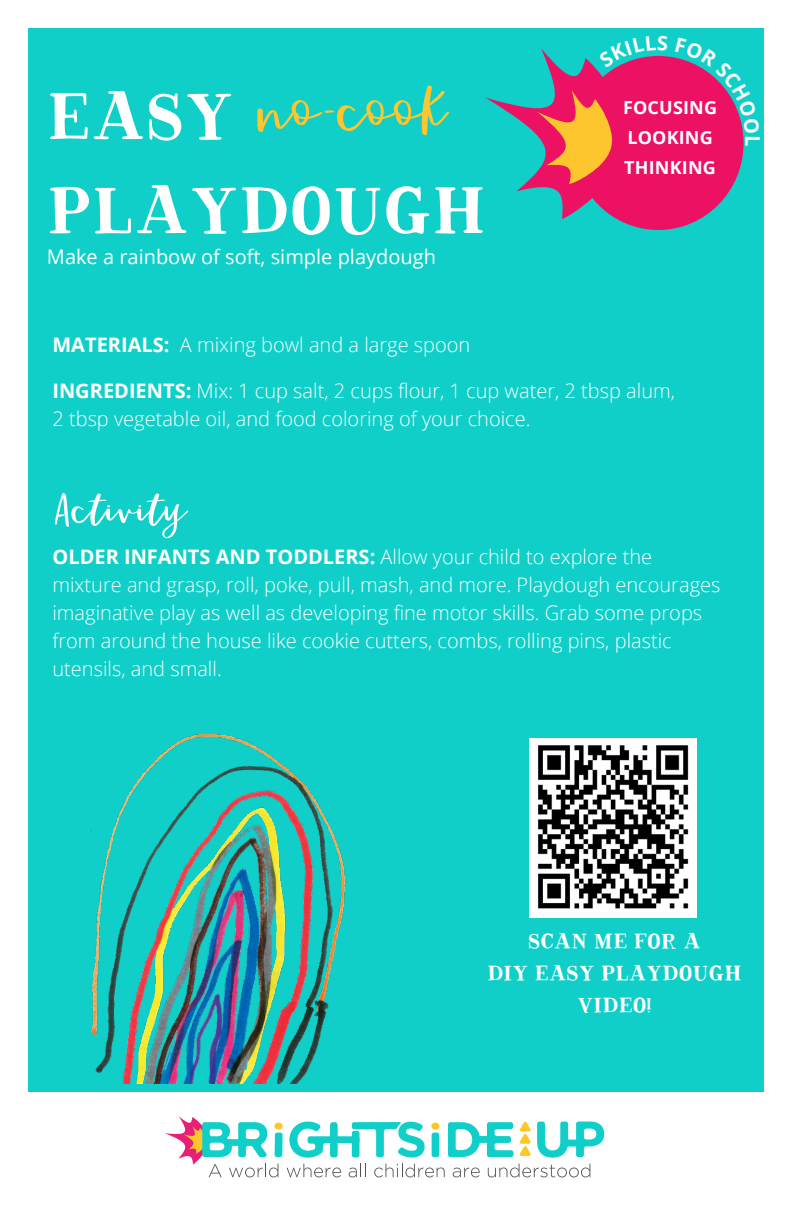
<style>
.page{position:relative;width:792px;height:1224px;background:#10cfc9}
.page>*{position:absolute;margin:0;border:0;box-sizing:border-box;transform-origin:0 0}
.with_and_or{font:110px "Katiekate Solid";color:#fec62e}
.t1{font:100px "Magnolia Plantation";color:#fff}
.with_and_or-2{font:72px "Katiekate Solid";color:#fff}
.t2{font:32px "Magnolia Plantation";color:#fff}
.body_white{font:300 20px/28px "Open Sans";color:#fff}
.one_liner{font:20px "Open Sans";color:#fff}
.skills_for_school{font:700 18px "Open Sans";letter-spacing:.01em;color:#fff}
.s1{font-weight:700}
</style>
<div class="page">
<div style="left:0;top:0;width:792px;height:1224px;border:28px solid #fff"></div>
<div style="left:0;top:1093px;width:792px;height:131px;background:#fff"></div>
<div style="left:573px;top:56px;width:171px;height:174px;background:#ec1163;border-radius:50%"></div>
<svg style="left:287px;top:1164px;width:54px;height:13px"></svg>
<svg style="left:349px;top:1164px;width:17px;height:13px"></svg>
<svg style="left:374px;top:1164px;width:71px;height:13px"></svg>
<svg style="left:453px;top:1168px;width:27px;height:9px"></svg>
<svg style="left:488px;top:1164px;width:102px;height:13px"></svg>
<div style="left:274px;top:1123px;width:9px;height:7px;background:#ffc629;border-radius:50%"></div>
<div style="left:431px;top:1123px;width:9px;height:7px;background:#ffc629;border-radius:50%"></div>
<div style="left:275px;top:1133px;width:8px;height:24px;background:#10cfc9;border-radius:2px"></div>
<div style="left:432px;top:1133px;width:7px;height:24px;background:#10cfc9;border-radius:2px"></div>
<svg style="left:448px;top:1122px;width:32px;height:35px"></svg>
<div style="left:478px;top:1136px;width:17px;height:7px;background:#10cfc9;border-radius:2px"></div>
<svg style="left:165px;top:1116px;width:113px;height:61px"></svg>
<svg style="left:289px;top:1122px;width:136px;height:36px"></svg>
<svg style="left:537px;top:1122px;width:67px;height:36px"></svg>
<svg style="left:487px;top:1121px;width:44px;height:36px"></svg>
<img style="left:90px;top:734px;width:256px;height:350px">
<img style="left:529px;top:739px;width:167px;height:179px">
<svg style="left:485px;top:48px;width:183px;height:171px"></svg>
<svg style="left:675px;top:57px;width:69px;height:88px"></svg>
<p class="t1" style="left:47px;top:69px;width:189px">EASY</p>
<p class="with_and_or" style="left:261px;top:58px;width:190px">no-cook</p>
<p class="t1" style="left:47px;top:163px;width:440px">PLAYDOUGH</p>
<p class="one_liner" style="left:47px;top:243px;width:391px">Make a rainbow of soft, simple playdough</p>
<p class="skills_for_school" style="left:623px;top:95px;width:96px">FOCUSING</p>
<p class="skills_for_school" style="left:627px;top:125px;width:87px">LOOKING</p>
<p class="skills_for_school" style="left:624px;top:155px;width:93px">THINKING</p>
<p class="body_white" style="left:52px;top:330px;width:419px"><span class="s1">MATERIALS:</span> A mixing bowl and a large spoon</p>
<p class="body_white" style="left:52px;top:376px;width:624px"><span class="s1">INGREDIENTS:</span> Mix: 1 cup salt, 2 cups flour, 1 cup water, 2 tbsp alum,<br>2 tbsp vegetable oil, and food coloring of your choice.</p>
<p class="with_and_or-2" style="left:54px;top:476px;width:136px">Activity</p>
<p class="body_white" style="left:52px;top:542px;width:670px"><span class="s1">OLDER INFANTS AND TODDLERS:</span> Allow your child to explore the mixture and grasp, roll, poke, pull, mash, and more. Playdough encourages imaginative play as well as developing fine motor skills. Grab some props from around the house like cookie cutters, combs, rolling pins, plastic utensils, and small.</p>
<p class="t2" style="left:528px;top:926px;width:174px">SCAN ME FOR A</p>
<p class="t2" style="left:487px;top:958px;width:256px">DIY EASY PLAYDOUGH</p>
<p class="t2" style="left:578px;top:990px;width:75px">VIDEO!</p>
</div>
